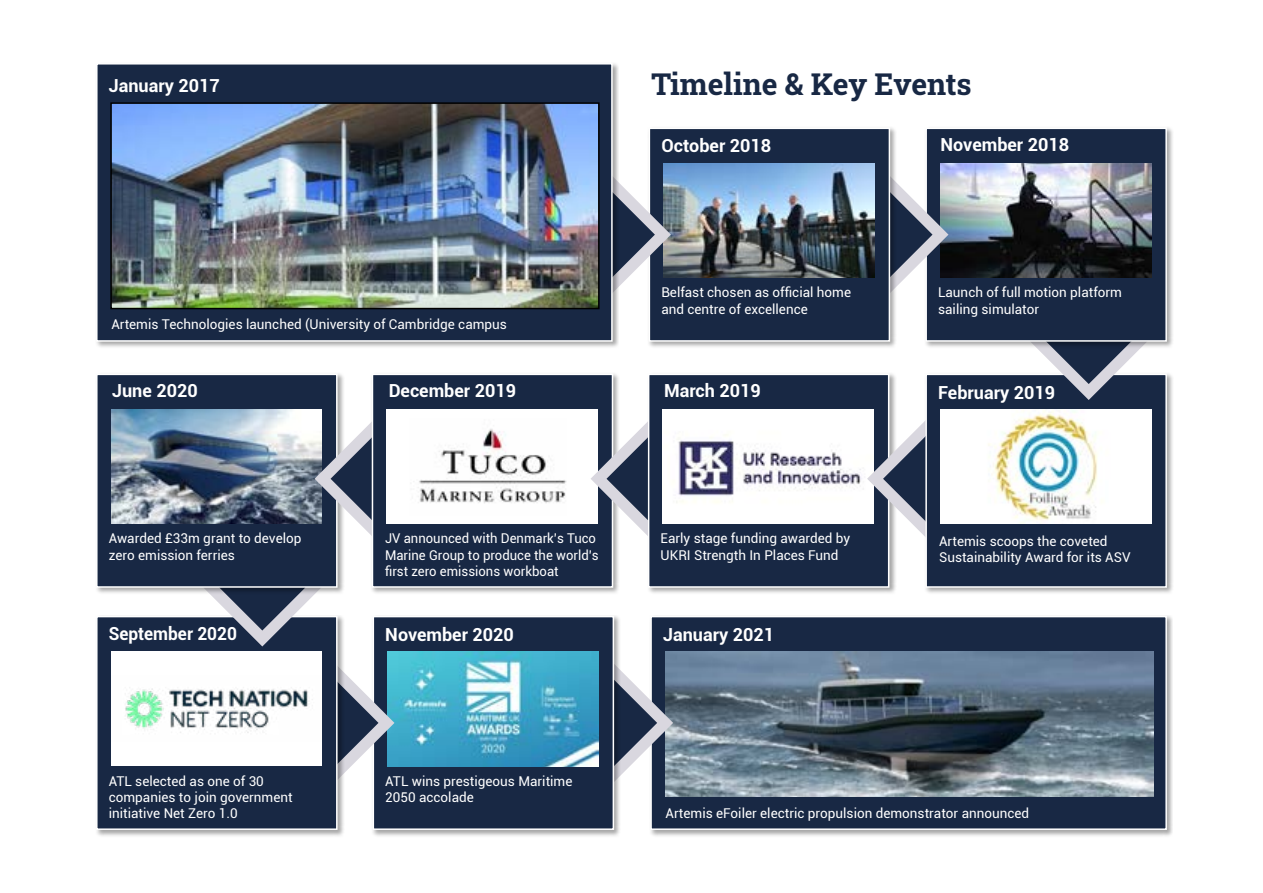
<style>
.page{position:relative;width:1263px;height:893px;background:#fff}
.page>*{position:absolute;margin:0;border:0;box-sizing:border-box;transform-origin:0 0}
.t1{font:700 30px "Roboto Slab";letter-spacing:-.005em;color:#182844}
.t2{font:700 18px "Roboto";color:#fff}
.t3{font:700 18px "Roboto";color:#fff;scale:.96 1}
.t4{font:13.5px/16.2px "Roboto";color:#fff}
</style>
<div class="page">
<div style="left:649px;top:615px;width:524px;height:222px;background:#000;opacity:.35"></div>
<div style="left:650px;top:616px;width:517px;height:214px;background:#182844;border:2px solid #fff"></div>
<img style="left:665px;top:651px;width:488px;height:146px">
<svg style="left:621px;top:664px;width:52px;height:118px"></svg>
<div style="left:372px;top:615px;width:249px;height:222px;background:#000;opacity:.35"></div>
<div style="left:373px;top:616px;width:241px;height:214px;background:#182844;border:2px solid #fff"></div>
<img style="left:388px;top:651px;width:210px;height:115px">
<svg style="left:344px;top:664px;width:50px;height:118px"></svg>
<div style="left:95px;top:615px;width:249px;height:222px;background:#000;opacity:.35"></div>
<div style="left:96px;top:616px;width:242px;height:214px;background:#182844;border:2px solid #fff"></div>
<div style="left:111px;top:651px;width:211px;height:115px;background:#fff"></div>
<img style="left:125px;top:687px;width:188px;height:46px">
<div style="left:95px;top:373px;width:249px;height:222px;background:#000;opacity:.35"></div>
<div style="left:96px;top:374px;width:242px;height:214px;background:#182844;border:2px solid #fff"></div>
<img style="left:111px;top:409px;width:211px;height:115px">
<svg style="left:203px;top:420px;width:230px;height:226px"></svg>
<div style="left:371px;top:373px;width:249px;height:222px;background:#000;opacity:.35"></div>
<div style="left:372px;top:374px;width:241px;height:214px;background:#182844;border:2px solid #fff"></div>
<img style="left:387px;top:409px;width:210px;height:115px">
<svg style="left:590px;top:420px;width:57px;height:118px"></svg>
<div style="left:647px;top:373px;width:249px;height:222px;background:#000;opacity:.35"></div>
<div style="left:648px;top:374px;width:241px;height:214px;background:#182844;border:2px solid #fff"></div>
<img style="left:663px;top:409px;width:211px;height:115px">
<svg style="left:867px;top:420px;width:57px;height:118px"></svg>
<div style="left:924px;top:373px;width:249px;height:222px;background:#000;opacity:.35"></div>
<div style="left:925px;top:374px;width:242px;height:214px;background:#182844;border:2px solid #fff"></div>
<img style="left:940px;top:409px;width:211px;height:115px">
<svg style="left:1029px;top:349px;width:119px;height:51px"></svg>
<div style="left:924px;top:127px;width:249px;height:222px;background:#000;opacity:.35"></div>
<div style="left:925px;top:128px;width:242px;height:214px;background:#182844;border:2px solid #fff"></div>
<img style="left:940px;top:163px;width:211px;height:115px">
<svg style="left:897px;top:176px;width:51px;height:118px"></svg>
<div style="left:648px;top:127px;width:249px;height:222px;background:#000;opacity:.35"></div>
<div style="left:649px;top:128px;width:241px;height:214px;background:#182844;border:2px solid #fff"></div>
<img style="left:664px;top:163px;width:210px;height:115px">
<svg style="left:619px;top:176px;width:52px;height:118px"></svg>
<div style="left:95px;top:62px;width:524px;height:287px;background:#000;opacity:.35"></div>
<div style="left:96px;top:63px;width:517px;height:279px;background:#182844;border:2px solid #fff"></div>
<img style="left:113px;top:105px;width:483px;height:201px">
<div style="left:110px;top:102px;width:489px;height:207px;border:2px solid #000"></div>
<h2 class="t2" style="left:109px;top:73px;width:113px">January 2017</h2>
<h1 class="t1" style="left:651px;top:64px;width:322px">Timeline &amp; Key Events</h1>
<h2 class="t2" style="left:661px;top:133px;width:111px">October 2018</h2>
<h2 class="t2" style="left:940px;top:132px;width:130px">November 2018</h2>
<p class="t4" style="left:111px;top:316px;width:397px">Artemis Technologies launched (University of Cambridge campus</p>
<h2 class="t2" style="left:112px;top:378px;width:87px">June 2020</h2>
<h2 class="t2" style="left:389px;top:378px;width:129px">December 2019</h2>
<p class="t4" style="left:109px;top:530px;width:194px">Awarded £33m grant to develop zero emission ferries</p>
<p class="t4" style="left:385px;top:530px;width:215px">JV announced with Denmark’s Tuco<br>Marine Group to produce the world’s first zero emissions workboat</p>
<h2 class="t3" style="left:109px;top:621px;width:135px">September 2020</h2>
<h2 class="t2" style="left:385px;top:622px;width:130px">November 2020</h2>
<p class="t4" style="left:109px;top:772px;width:185px">ATL selected as one of 30 companies to join government initiative Net Zero 1.0</p>
<p class="t4" style="left:385px;top:772px;width:189px">ATL wins prestigeous Maritime<br>2050 accolade</p>
<p class="t4" style="left:661px;top:284px;width:191px">Belfast chosen as official home and centre of excellence</p>
<p class="t4" style="left:938px;top:284px;width:185px">Launch of full motion platform sailing simulator</p>
<h2 class="t2" style="left:664px;top:378px;width:98px">March 2019</h2>
<h2 class="t2" style="left:938px;top:379px;width:119px">February 2019</h2>
<p class="t4" style="left:661px;top:530px;width:191px">Early stage funding awarded by<br>UKRI Strength In Places Fund</p>
<p class="t4" style="left:939px;top:532px;width:193px">Artemis scoops the coveted<br>Sustainability Award for its ASV</p>
<h2 class="t2" style="left:663px;top:622px;width:113px">January 2021</h2>
<p class="t4" style="left:666px;top:804px;width:365px">Artemis eFoiler electric propulsion demonstrator announced</p>
</div>
